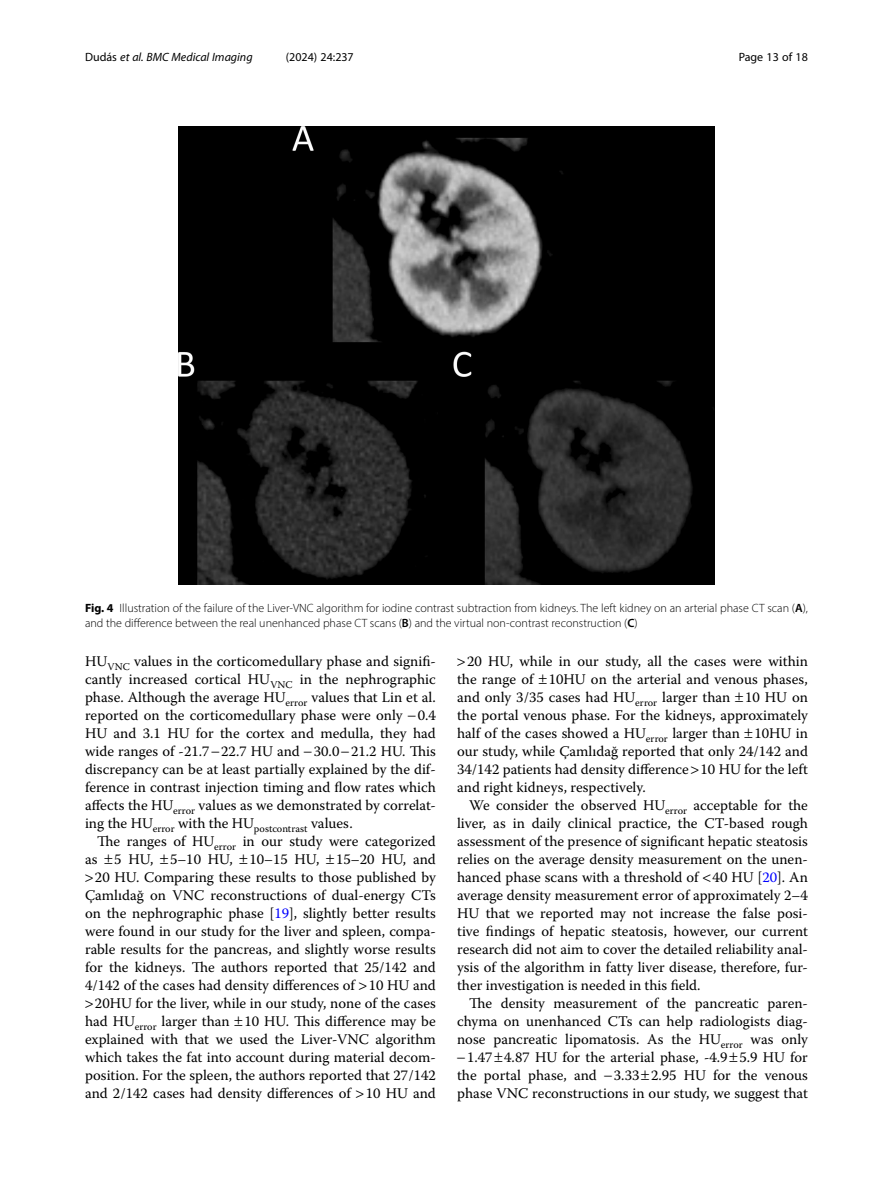
<style>
.page{position:relative;width:893px;height:1191px;background:#fff}
.page>*{position:absolute;margin:0;border:0;box-sizing:border-box;transform-origin:0 0}
.Body_Text_Indent{font:14.7px/18px "Warnock Pro";color:#000;text-align:justify}
.Figure_Caption{font:300 12px/15px "Myriad Pro";color:#000}
.t1{font:italic 12px "Myriad Pro";color:#000}
.t2{font:12px "Myriad Pro";color:#000}
.s1{font-style:normal}
.s2{font-weight:700}
.s3{font-weight:600}
.s4{color:#00f}
</style>
<div class="page">
<img style="left:179px;top:126px;width:535px;height:458px">
<p class="t1" style="left:85px;top:50px;width:169px"><span class="s1">Dudás</span> et al. BMC Medical Imaging</p>
<p class="t2" style="left:286px;top:50px;width:70px">(2024) 24:237</p>
<p class="t2" style="left:739px;top:50px;width:71px">Page 13 of 18</p>
<p class="Figure_Caption" style="left:85px;top:600px;width:724px"><span class="s2">Fig. 4</span> Illustration of the failure of the Liver-VNC algorithm for iodine contrast subtraction from kidneys. The left kidney on an arterial phase CT scan (<span class="s3">A</span>), and the difference between the real unenhanced phase CT scans (<span class="s3">B</span>) and the virtual non-contrast reconstruction (<span class="s3">C</span>)</p>
<p class="Body_Text_Indent" style="left:85px;top:652px;width:352px">HU<sub>VNC</sub> values in the corticomedullary phase and signifi&shy;cantly increased cortical HU<sub>VNC</sub> in the nephrographic phase. Although the average HU<sub>error</sub> values that Lin et al. reported on the corticomedullary phase were only −0.4<br>HU and 3.1 HU for the cortex and medulla, they had wide ranges of -21.7−22.7 HU and −30.0−21.2 HU. This discrepancy can be at least partially explained by the dif&shy;ference in contrast injection timing and flow rates which affects the HU<sub>error</sub> values as we demonstrated by correlat&shy;ing the HU<sub>error</sub> with the HU<sub>postcontrast</sub> values.</p>
<p class="Body_Text_Indent" style="left:85px;top:832px;width:352px;text-align:right">The ranges of HU<sub>error</sub> in our study were categorized as 5 HU, 5–10 HU, 10–15 HU, 15–20 HU, and 20 HU. Comparing these results to those published by Çamlıdağ on VNC reconstructions of dual-energy CTs on the nephrographic phase [<span class="s4">19</span>], slightly better results were found in our study for the liver and spleen, compa&shy;rable results for the pancreas, and slightly worse results for the kidneys. The authors reported that 25/142 and 4/142 of the cases had density differences of 10 HU and 20HU for the liver, while in our study, none of the cases had HU<sub>error</sub> larger than 10 HU. This difference may be explained with that we used the Liver-VNC algorithm which takes the fat into account during material decom&shy;position. For the spleen, the authors reported that 27/142 and 2/142 cases had density differences of 10 HU and</p>
<p class="Body_Text_Indent" style="left:457px;top:652px;width:352px;text-indent:10px">20 HU, while in our study, all the cases were within the range of 10HU on the arterial and venous phases, and only 3/35 cases had HU<sub>error</sub> larger than 10 HU on the portal venous phase. For the kidneys, approximately half of the cases showed a HU<sub>error</sub> larger than 10HU in our study, while Çamlıdağ reported that only 24/142 and 34/142 patients had density difference 10 HU for the left and right kidneys, respectively.</p>
<p class="Body_Text_Indent" style="left:457px;top:796px;width:352px;text-indent:12px">We consider the observed HU<sub>error</sub> acceptable for the liver, as in daily clinical practice, the CT-based rough assessment of the presence of significant hepatic steatosis relies on the average density measurement on the unen&shy;hanced phase scans with a threshold of 40 HU [<span class="s4">20</span>]. An average density measurement error of approximately 2–4<br>HU that we reported may not increase the false posi&shy;tive findings of hepatic steatosis, however, our current research did not aim to cover the detailed reliability anal&shy;ysis of the algorithm in fatty liver disease, therefore, fur&shy;ther investigation is needed in this field.</p>
<p class="Body_Text_Indent" style="left:457px;top:994px;width:352px;text-indent:12px">The density measurement of the pancreatic paren&shy;chyma on unenhanced CTs can help radiologists diag&shy;nose pancreatic lipomatosis. As the HU<sub>error</sub> was only −1.47 4.87 HU for the arterial phase, -4.9 5.9 HU for the portal phase, and −3.33 2.95 HU for the venous phase VNC reconstructions in our study, we suggest that</p>
</div>
